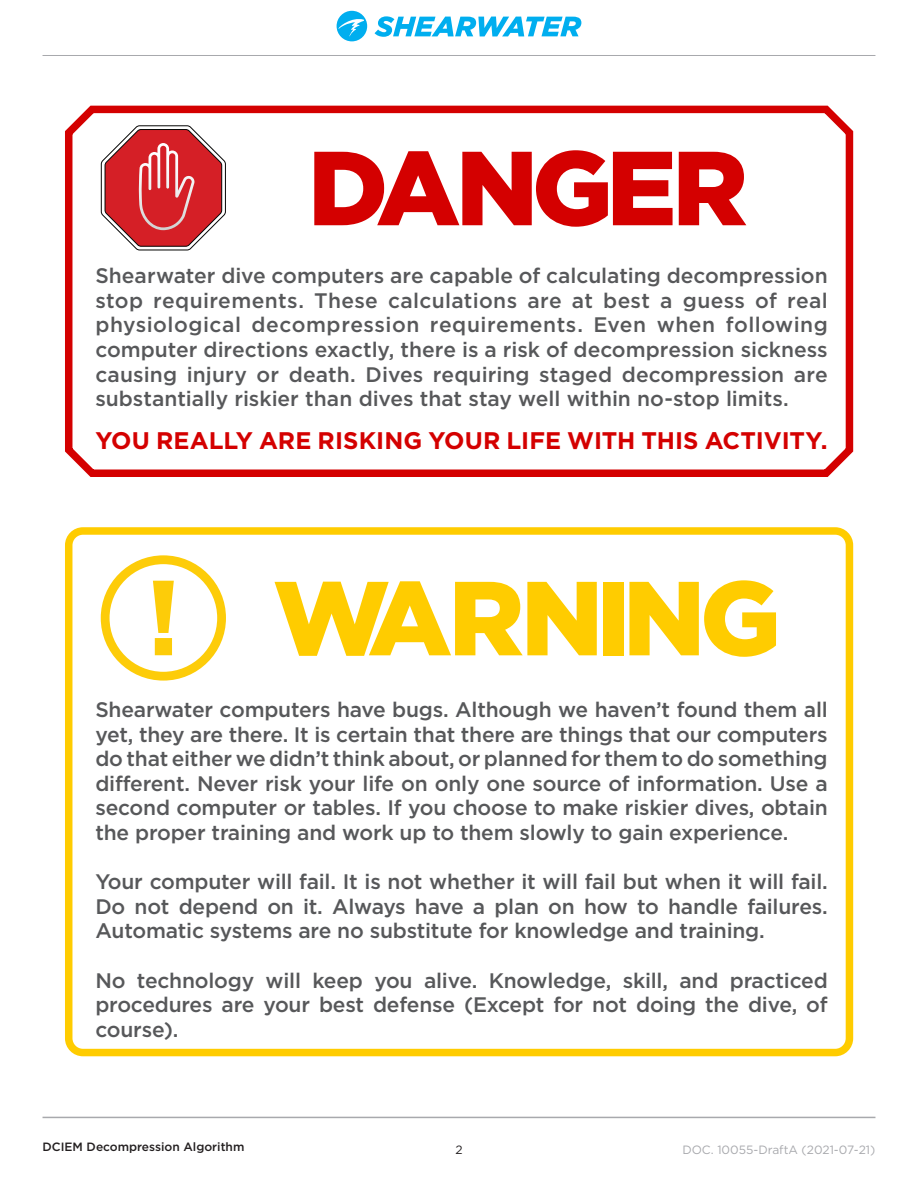
<style>
.page{position:relative;width:918px;height:1188px;background:#fff}
.page>*{position:absolute;margin:0;border:0;box-sizing:border-box;transform-origin:0 0}
.t1{font:900 105px "Gotham HTF";letter-spacing:-.06em;color:#fc0}
.t2{font:900 105px "Gotham HTF";letter-spacing:-.06em;color:#d40000}
.t3{font:700 24px "Gotham HTF";color:#d40000}
.t4{font:500 21px/24.6px "Gotham HTF";letter-spacing:-.01em;color:#57585a;text-align:justify}
.t5{font:12px "Gotham HTF";color:#a8a9ad}
.t6{font:500 12px "Gotham HTF";color:#231f20}
.t7{font:12px "Gotham HTF";color:#231f20}
</style>
<div class="page">
<hr style="left:43px;top:55px;width:832px;height:1px;background:#a8a9ad">
<hr style="left:43px;top:1117px;width:832px;height:1px;background:#a8a9ad">
<svg style="left:375px;top:16px;width:206px;height:21px"></svg>
<svg style="left:337px;top:11px;width:30px;height:30px"></svg>
<svg style="left:65px;top:105px;width:789px;height:372px"></svg>
<div style="left:65px;top:527px;width:788px;height:529px;border:8px solid #fc0;border-radius:14px"></div>
<svg style="left:101px;top:125px;width:125px;height:125px"></svg>
<div style="left:101px;top:555px;width:125px;height:126px;background:#fdcc09;border-radius:50%"></div>
<div style="left:110px;top:564px;width:107px;height:108px;background:#fff;border-radius:50%"></div>
<svg style="left:153px;top:581px;width:21px;height:74px"></svg>
<h1 class="t2" style="left:308px;top:127px;width:441px">DANGER</h1>
<p class="t4" style="left:95px;top:263px;width:734px">Shearwater dive computers are capable of calculating decompression stop requirements. These calculations are at best a guess of real physiological decompression requirements. Even when following computer directions exactly, there is a risk of decompression sickness causing injury or death. Dives requiring staged decompression are substantially riskier than dives that stay well within no-stop limits.</p>
<p class="t3" style="left:95px;top:427px;width:734px">YOU REALLY ARE RISKING YOUR LIFE WITH THIS ACTIVITY.</p>
<h1 class="t1" style="left:273px;top:557px;width:509px">WARNING</h1>
<p class="t4" style="left:95px;top:697px;width:734px">Shearwater computers have bugs. Although we haven’t found them all yet, they are there. It is certain that there are things that our computers do that either we didn’t think about, or planned for them to do something different. Never risk your life on only one source of information. Use a second computer or tables. If you choose to make riskier dives, obtain the proper training and work up to them slowly to gain experience.</p>
<p class="t4" style="left:95px;top:869px;width:734px">Your computer will fail. It is not whether it will fail but when it will fail.<br>Do not depend on it. Always have a plan on how to handle failures.<br>Automatic systems are no substitute for knowledge and training.</p>
<p class="t4" style="left:95px;top:967px;width:734px">No technology will keep you alive. Knowledge, skill, and practiced procedures are your best defense (Except for not doing the dive, of course).</p>
<p class="t6" style="left:43px;top:1140px;width:203px">DCIEM Decompression Algorithm</p>
<p class="t7" style="left:455px;top:1143px;width:9px">2</p>
<p class="t5" style="left:682px;top:1143px;width:195px">DOC. 10055-DraftA (2021-07-21)</p>
</div>
